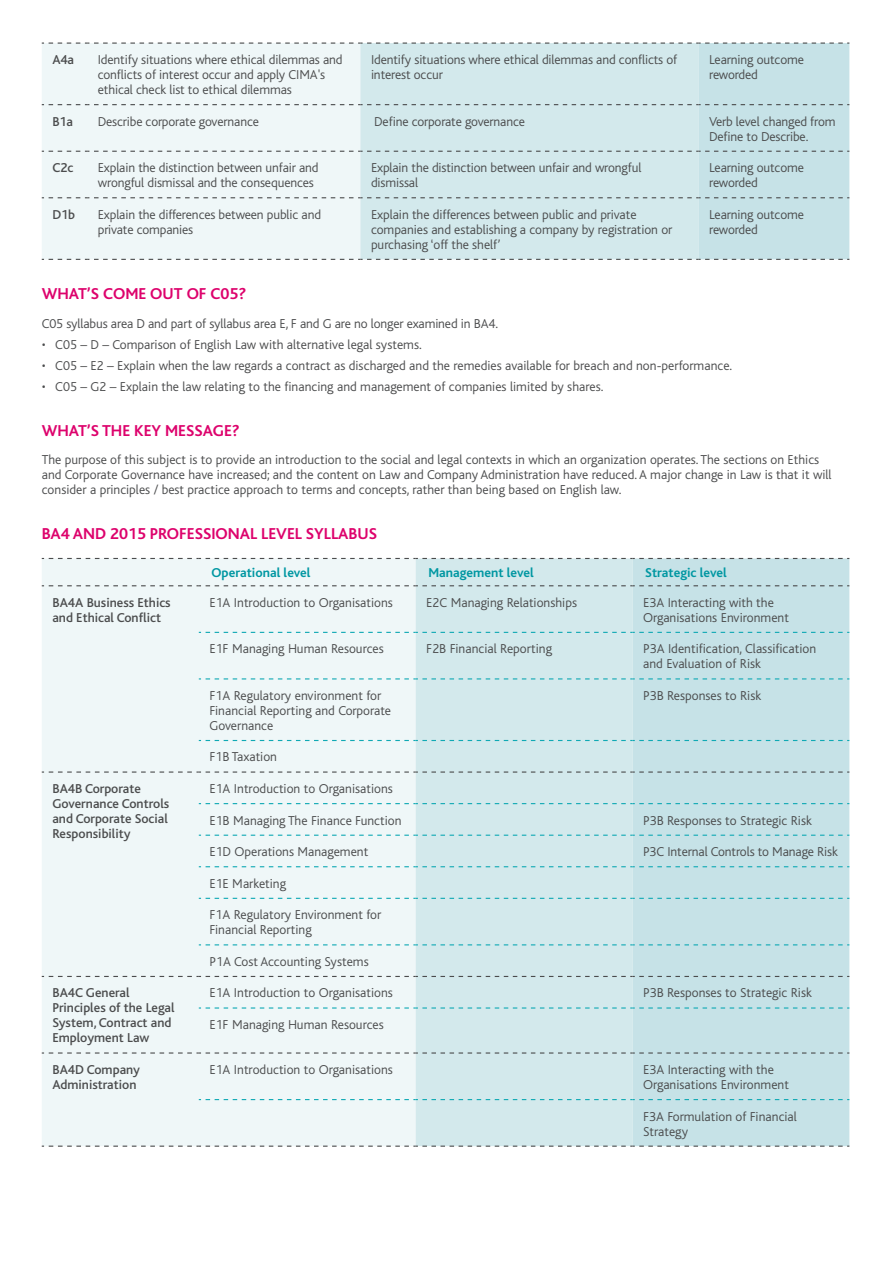
<style>
.page{position:relative;width:893px;height:1263px;background:#fff}
.page>*{position:absolute;margin:0;border:0;box-sizing:border-box;transform-origin:0 0}
.t1{font:700 16.5px "Bliss";color:#dd026c}
.t2{font:300 13.5px/15px "Bliss";color:#4b4c4d}
.t3{font:500 13.5px/15px "Bliss";color:#4b4c4d}
.t4{font:700 13.5px "Bliss";color:#0097a2}
</style>
<div class="page">
<svg style="left:42px;top:43px;width:807px;height:217px"></svg>
<div style="left:42px;top:559px;width:374px;height:586px;background:#eff7f8"></div>
<div style="left:416px;top:559px;width:216px;height:586px;background:#d3e9ec"></div>
<div style="left:632px;top:559px;width:217px;height:586px;background:#c6e2e7"></div>
<svg style="left:42px;top:558px;width:807px;height:1px"></svg>
<svg style="left:42px;top:585px;width:807px;height:1px"></svg>
<svg style="left:42px;top:771px;width:807px;height:2px"></svg>
<svg style="left:42px;top:976px;width:807px;height:1px"></svg>
<svg style="left:42px;top:1052px;width:807px;height:1px"></svg>
<svg style="left:42px;top:1145px;width:807px;height:2px"></svg>
<svg style="left:199px;top:632px;width:650px;height:1px"></svg>
<svg style="left:199px;top:678px;width:650px;height:1px"></svg>
<svg style="left:199px;top:740px;width:650px;height:1px"></svg>
<svg style="left:199px;top:803px;width:650px;height:1px"></svg>
<svg style="left:199px;top:835px;width:650px;height:1px"></svg>
<svg style="left:199px;top:866px;width:650px;height:1px"></svg>
<svg style="left:199px;top:898px;width:650px;height:1px"></svg>
<svg style="left:199px;top:944px;width:650px;height:1px"></svg>
<svg style="left:199px;top:1007px;width:650px;height:1px"></svg>
<svg style="left:199px;top:1099px;width:650px;height:1px"></svg>
<p class="t3" style="left:52px;top:52px;width:23px">A4a</p>
<p class="t2" style="left:98px;top:52px;width:246px">Identify situations where ethical dilemmas and conflicts of interest occur and apply CIMA's ethical check list to ethical dilemmas</p>
<p class="t2" style="left:371px;top:52px;width:308px">Identify situations where ethical dilemmas and conflicts of interest occur</p>
<p class="t2" style="left:709px;top:52px;width:96px">Learning outcome reworded</p>
<p class="t3" style="left:52px;top:114px;width:22px">B1a</p>
<p class="t2" style="left:98px;top:114px;width:163px">Describe corporate governance</p>
<p class="t2" style="left:374px;top:114px;width:152px">Define corporate governance</p>
<p class="t2" style="left:709px;top:114px;width:128px">Verb level changed from<br>Define to Describe.</p>
<p class="t3" style="left:52px;top:160px;width:22px">C2c</p>
<p class="t2" style="left:98px;top:160px;width:222px">Explain the distinction between unfair and wrongful dismissal and the consequences</p>
<p class="t2" style="left:371px;top:160px;width:272px">Explain the distinction between unfair and wrongful dismissal</p>
<p class="t2" style="left:709px;top:160px;width:96px">Learning outcome reworded</p>
<p class="t3" style="left:52px;top:207px;width:24px">D1b</p>
<p class="t2" style="left:98px;top:207px;width:225px">Explain the differences between public and private companies</p>
<p class="t2" style="left:371px;top:207px;width:303px">Explain the differences between public and private companies and establishing a company by registration or purchasing ‘off the shelf’</p>
<p class="t2" style="left:709px;top:207px;width:96px">Learning outcome reworded</p>
<p class="t1" style="left:42px;top:285px;width:206px">WHAT’S COME OUT OF C05?</p>
<p class="t2" style="left:42px;top:317px;width:458px">C05 syllabus area D and part of syllabus area E, F and G are no longer examined in BA4.</p>
<p class="t2" style="left:42px;top:338px;width:381px">• C05 – D – Comparison of English Law with alternative legal systems.</p>
<p class="t2" style="left:42px;top:358px;width:692px">• C05 – E2 – Explain when the law regards a contract as discharged and the remedies available for breach and non-performance.</p>
<p class="t2" style="left:42px;top:379px;width:563px">• C05 – G2 – Explain the law relating to the financing and management of companies limited by shares.</p>
<p class="t1" style="left:42px;top:422px;width:199px">WHAT’S THE KEY MESSAGE?</p>
<p class="t2" style="left:42px;top:452px;width:791px">The purpose of this subject is to provide an introduction to the social and legal contexts in which an organization operates. The sections on Ethics and Corporate Governance have increased; and the content on Law and Company Administration have reduced. A major change in Law is that it will consider a principles / best practice approach to terms and concepts, rather than being based on English law.</p>
<p class="t1" style="left:42px;top:525px;width:337px">BA4 AND 2015 PROFESSIONAL LEVEL SYLLABUS</p>
<p class="t4" style="left:212px;top:566px;width:101px">Operational level</p>
<p class="t4" style="left:428px;top:566px;width:107px">Management level</p>
<p class="t4" style="left:645px;top:566px;width:83px">Strategic level</p>
<p class="t3" style="left:52px;top:595px;width:120px">BA4A Business Ethics and Ethical Conflict</p>
<p class="t2" style="left:209px;top:595px;width:185px">E1A Introduction to Organisations</p>
<p class="t2" style="left:426px;top:595px;width:152px">E2C Managing Relationships</p>
<p class="t2" style="left:643px;top:595px;width:147px">E3A Interacting with the<br>Organisations Environment</p>
<p class="t2" style="left:209px;top:642px;width:176px">E1F Managing Human Resources</p>
<p class="t2" style="left:426px;top:642px;width:127px">F2B Financial Reporting</p>
<p class="t2" style="left:643px;top:642px;width:175px">P3A Identification, Classification and Evaluation of Risk</p>
<p class="t2" style="left:209px;top:688px;width:183px">F1A Regulatory environment for<br>Financial Reporting and Corporate<br>Governance</p>
<p class="t2" style="left:643px;top:688px;width:119px">P3B Responses to Risk</p>
<p class="t2" style="left:209px;top:750px;width:69px">F1B Taxation</p>
<p class="t3" style="left:52px;top:781px;width:119px">BA4B Corporate<br>Governance Controls and Corporate Social<br>Responsibility</p>
<p class="t2" style="left:209px;top:781px;width:185px">E1A Introduction to Organisations</p>
<p class="t2" style="left:209px;top:813px;width:194px">E1B Managing The Finance Function</p>
<p class="t2" style="left:643px;top:813px;width:170px">P3B Responses to Strategic Risk</p>
<p class="t2" style="left:209px;top:844px;width:160px">E1D Operations Management</p>
<p class="t2" style="left:643px;top:844px;width:196px">P3C Internal Controls to Manage Risk</p>
<p class="t2" style="left:209px;top:876px;width:78px">E1E Marketing</p>
<p class="t2" style="left:209px;top:907px;width:173px">F1A Regulatory Environment for<br>Financial Reporting</p>
<p class="t2" style="left:209px;top:954px;width:161px">P1A Cost Accounting Systems</p>
<p class="t3" style="left:52px;top:986px;width:124px">BA4C General<br>Principles of the Legal<br>System, Contract and<br>Employment Law</p>
<p class="t2" style="left:209px;top:986px;width:185px">E1A Introduction to Organisations</p>
<p class="t2" style="left:643px;top:986px;width:170px">P3B Responses to Strategic Risk</p>
<p class="t2" style="left:209px;top:1017px;width:176px">E1F Managing Human Resources</p>
<p class="t3" style="left:52px;top:1062px;width:89px">BA4D Company<br>Administration</p>
<p class="t2" style="left:209px;top:1062px;width:185px">E1A Introduction to Organisations</p>
<p class="t2" style="left:643px;top:1062px;width:147px">E3A Interacting with the<br>Organisations Environment</p>
<p class="t2" style="left:643px;top:1109px;width:155px">F3A Formulation of Financial<br>Strategy</p>
</div>
